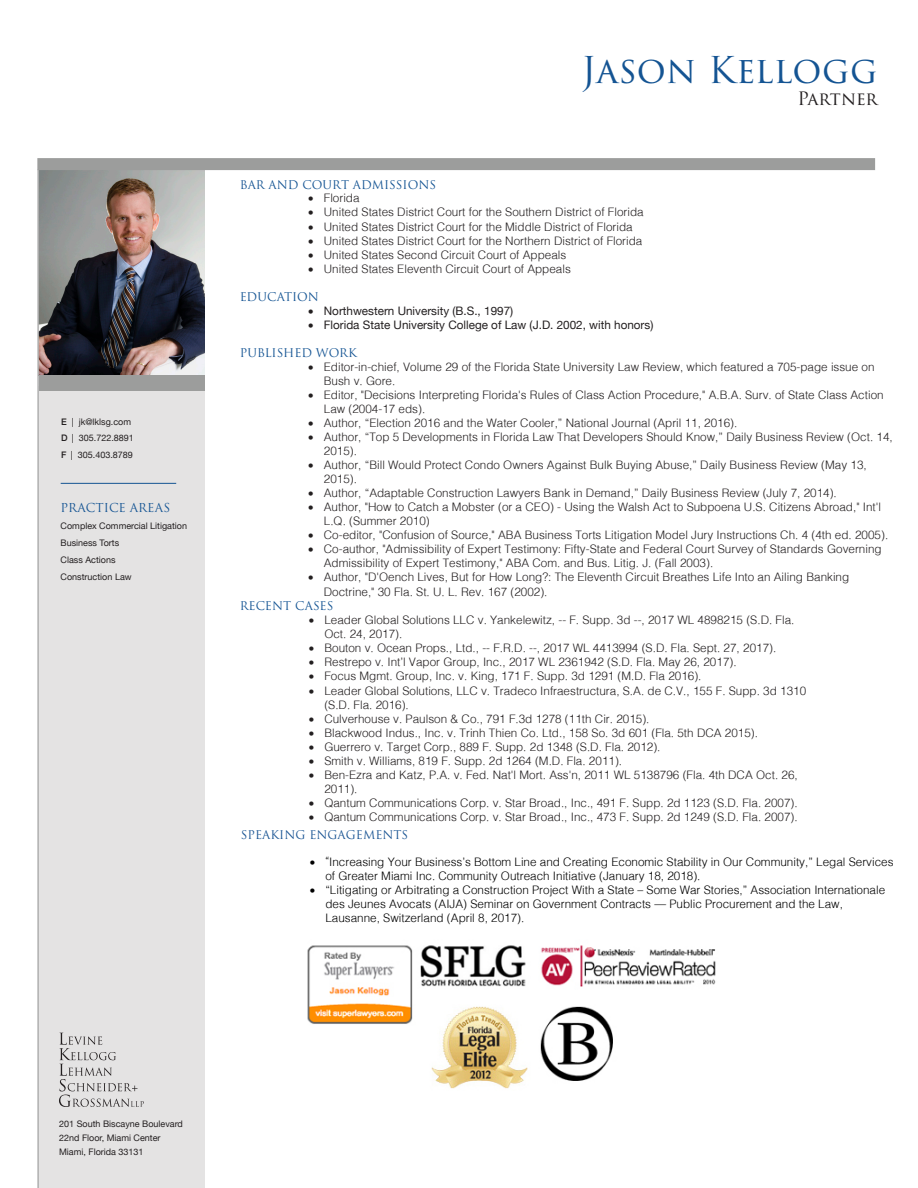
<style>
.page{position:relative;width:918px;height:1188px;background:#fff}
.page>*{position:absolute;margin:0;border:0;box-sizing:border-box;transform-origin:0 0}
.t1{font:36px "Trajan Pro 3";color:#145493}
.t2{font:18px "Trajan Pro 3";letter-spacing:-.01em;color:#231f20}
.t3{font:12px "Trajan Pro 3";color:#145493}
.t4{font:300 11.7px/14.1px "Helv";color:#231f20}
.t5{font:300 11.7px/14.1px "Helv";color:#000}
.t6{font:11.7px "Helvetica Neue";color:#231f20}
.t7{font:11.7px "Trajan Pro 3";color:#145493}
.t8{font:11.7px "Trajan Pro";color:#195493}
.t9{font:9px "Helvetica Neue";color:#231f20}
.s1{font-weight:500}
.s2{color:#195493}
.s3{font-family:"Trajan Pro";font-weight:400}
</style>
<div class="page">
<img style="left:39px;top:170px;width:166px;height:205px">
<div style="left:38px;top:386px;width:167px;height:802px;background:#e4e3e3"></div>
<div style="left:39px;top:375px;width:166px;height:16px;background:#9c9d9c"></div>
<hr style="left:61px;top:483px;width:115px;height:1px;background:#145493">
<hr style="left:37px;top:170px;width:2px;height:1018px;background:#b0b0b0">
<div style="left:37px;top:158px;width:838px;height:12px;background:#9c9d9c"></div>
<svg style="left:59px;top:1033px;width:85px;height:74px"></svg>
<img style="left:307px;top:945px;width:409px;height:144px">
<p class="t9" style="left:61px;top:415px;width:72px"><span class="s1">E</span> | jk@lklsg.com</p>
<p class="t9" style="left:61px;top:432px;width:74px"><span class="s1">D</span> | 305.722.8891</p>
<p class="t9" style="left:61px;top:448px;width:73px"><span class="s1">F</span> | 305.403.8789</p>
<p class="t3" style="left:61px;top:500px;width:111px">PRACTICE AREAS</p>
<p class="t9" style="left:61px;top:520px;width:128px">Complex Commercial Litigation</p>
<p class="t9" style="left:61px;top:536px;width:60px">Business Torts</p>
<p class="t9" style="left:61px;top:553px;width:56px">Class Actions</p>
<p class="t9" style="left:61px;top:570px;width:73px">Construction Law</p>
<p class="t1" style="left:581px;top:45px;width:298px">Jason Kellogg</p>
<p class="t2" style="left:797px;top:86px;width:82px">Partner</p>
<p class="t7" style="left:240px;top:177px;width:198px"><span class="s2">B</span>AR AND COURT ADMISSIONS</p>
<p class="t4" style="left:308px;top:191px;width:53px">• Florida</p>
<p class="t4" style="left:308px;top:205px;width:337px">• United States District Court for the Southern District of Florida</p>
<p class="t4" style="left:308px;top:219px;width:326px">• United States District Court for the Middle District of Florida</p>
<p class="t4" style="left:308px;top:233px;width:336px">• United States District Court for the Northern District of Florida</p>
<p class="t4" style="left:308px;top:247px;width:260px">• United States Second Circuit Court of Appeals</p>
<p class="t4" style="left:308px;top:261px;width:264px">• United States Eleventh Circuit Court of Appeals</p>
<p class="t7" style="left:240px;top:289px;width:81px">EDUCATION</p>
<p class="t6" style="left:308px;top:302px;width:206px">• Northwestern University (B.S., 1997)</p>
<p class="t6" style="left:308px;top:316px;width:347px">• Florida State University College of Law (J.D. 2002, with honors)</p>
<p class="t7" style="left:240px;top:345px;width:119px">PUBLISHED WORK</p>
<p class="t4" style="left:324px;top:359px;width:552px;text-indent:-16px">• Editor-in-chief, Volume 29 of the Florida State University Law Review, which featured a 705-page issue on<br>Bush v. Gore.</p>
<p class="t4" style="left:324px;top:387px;width:561px;text-indent:-16px">• Editor, "Decisions Interpreting Florida's Rules of Class Action Procedure," A.B.A. Surv. of State Class Action<br>Law (2004-17 eds).</p>
<p class="t4" style="left:308px;top:415px;width:431px">• Author, “Election 2016 and the Water Cooler,” National Journal (April 11, 2016).</p>
<p class="t4" style="left:324px;top:430px;width:570px;text-indent:-16px">• Author, “Top 5 Developments in Florida Law That Developers Should Know,” Daily Business Review (Oct. 14,<br>2015).</p>
<p class="t4" style="left:324px;top:458px;width:544px;text-indent:-16px">• Author, “Bill Would Protect Condo Owners Against Bulk Buying Abuse,” Daily Business Review (May 13,<br>2015).</p>
<p class="t4" style="left:308px;top:486px;width:530px">• Author, “Adaptable Construction Lawyers Bank in Demand,” Daily Business Review (July 7, 2014).</p>
<p class="t4" style="left:324px;top:500px;width:559px;text-indent:-16px">• Author, "How to Catch a Mobster (or a CEO) - Using the Walsh Act to Subpoena U.S. Citizens Abroad," Int'l<br>L.Q. (Summer 2010)</p>
<p class="t4" style="left:308px;top:528px;width:582px">• Co-editor, "Confusion of Source," ABA Business Torts Litigation Model Jury Instructions Ch. 4 (4th ed. 2005).</p>
<p class="t4" style="left:324px;top:542px;width:559px;text-indent:-16px">• Co-author, "Admissibility of Expert Testimony: Fifty-State and Federal Court Survey of Standards Governing<br>Admissibility of Expert Testimony," ABA Com. and Bus. Litig. J. (Fall 2003).</p>
<p class="t4" style="left:324px;top:570px;width:527px;text-indent:-16px">• Author, "D'Oench Lives, But for How Long?: The Eleventh Circuit Breathes Life Into an Ailing Banking<br>Doctrine," 30 Fla. St. U. L. Rev. 167 (2002).</p>
<p class="t7" style="left:240px;top:598px;width:95px">RECENT CASES</p>
<p class="t4" style="left:324px;top:613px;width:472px;text-indent:-16px">• Leader Global Solutions LLC v. Yankelewitz, -- F. Supp. 3d --, 2017 WL 4898215 (S.D. Fla.<br>Oct. 24, 2017).</p>
<p class="t4" style="left:309px;top:641px;width:469px">• Bouton v. Ocean Props., Ltd., -- F.R.D. --, 2017 WL 4413994 (S.D. Fla. Sept. 27, 2017).</p>
<p class="t4" style="left:309px;top:655px;width:429px">• Restrepo v. Int’l Vapor Group, Inc., 2017 WL 2361942 (S.D. Fla. May 26, 2017).</p>
<p class="t4" style="left:309px;top:669px;width:394px">• Focus Mgmt. Group, Inc. v. King, 171 F. Supp. 3d 1291 (M.D. Fla 2016).</p>
<p class="t4" style="left:324px;top:683px;width:483px;text-indent:-16px">• Leader Global Solutions, LLC v. Tradeco Infraestructura, S.A. de C.V., 155 F. Supp. 3d 1310 (S.D. Fla. 2016).</p>
<p class="t4" style="left:309px;top:711px;width:342px">• Culverhouse v. Paulson &amp; Co., 791 F.3d 1278 (11th Cir. 2015).</p>
<p class="t4" style="left:309px;top:725px;width:451px">• Blackwood Indus., Inc. v. Trinh Thien Co. Ltd., 158 So. 3d 601 (Fla. 5th DCA 2015).</p>
<p class="t4" style="left:309px;top:739px;width:353px">• Guerrero v. Target Corp., 889 F. Supp. 2d 1348 (S.D. Fla. 2012).</p>
<p class="t4" style="left:309px;top:753px;width:315px">• Smith v. Williams, 819 F. Supp. 2d 1264 (M.D. Fla. 2011).</p>
<p class="t4" style="left:324px;top:767px;width:475px;text-indent:-16px">• Ben-Ezra and Katz, P.A. v. Fed. Nat'l Mort. Ass'n, 2011 WL 5138796 (Fla. 4th DCA Oct. 26,<br>2011).</p>
<p class="t4" style="left:309px;top:795px;width:490px">• Qantum Communications Corp. v. Star Broad., Inc., 491 F. Supp. 2d 1123 (S.D. Fla. 2007).</p>
<p class="t4" style="left:309px;top:809px;width:490px">• Qantum Communications Corp. v. Star Broad., Inc., 473 F. Supp. 2d 1249 (S.D. Fla. 2007).</p>
<p class="t8" style="left:241px;top:827px;width:169px">SPEAKING ENGAGEMENTS</p>
<p class="t5" style="left:325px;top:855px;width:570px;text-indent:-16px">• <span class="s3">“</span>Increasing Your Business’s Bottom Line and Creating Economic Stability in Our Community,” Legal Services of Greater Miami Inc. Community Outreach Initiative (January 18, 2018).</p>
<p class="t5" style="left:325px;top:883px;width:561px;text-indent:-16px">• “Litigating or Arbitrating a Construction Project With a State – Some War Stories,” Association Internationale des Jeunes Avocats (AIJA) Seminar on Government Contracts — Public Procurement and the Law,<br>Lausanne, Switzerland (April 8, 2017).</p>
<p class="t9" style="left:59px;top:1117px;width:125px">201 South Biscayne Boulevard</p>
<p class="t9" style="left:59px;top:1131px;width:103px">22nd Floor, Miami Center</p>
<p class="t9" style="left:59px;top:1145px;width:86px">Miami, Florida 33131</p>
</div>
